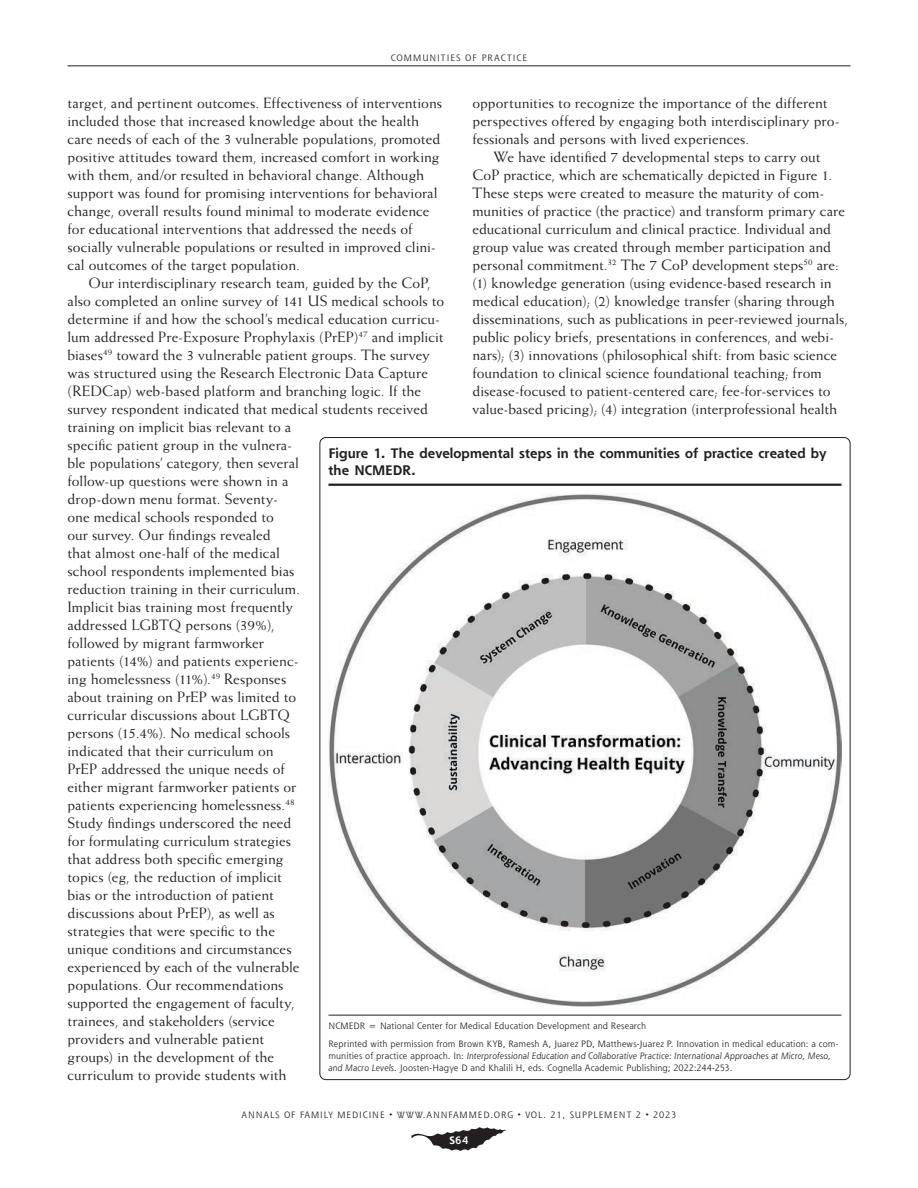
<style>
.page{position:relative;width:918px;height:1188px;background:#fff}
.page>*{position:absolute;margin:0;border:0;box-sizing:border-box;transform-origin:0 0}
.t1{font:15px/18px "Weiss Std";letter-spacing:.005em;color:#231f20}
.t2{font:700 13.5px/16.5px "Shannon Std";letter-spacing:.005em;color:#231f20}
.t3{font:700 10.5px "Shannon Std";color:#fff}
.t4{font:9px/18px "Shannon Std";letter-spacing:.015em;color:#231f20}
.t5{font:9px "Shannon Std";letter-spacing:.1em;color:#231f20}
.t6{font:9px "Shannon Std";letter-spacing:.115em;color:#231f20}
.s1{font-style:italic}
</style>
<div class="page">
<hr style="left:68px;top:65px;width:782px;height:1px;background:#231f20">
<hr style="left:328px;top:484px;width:514px;height:2px;background:#231f20">
<hr style="left:328px;top:1015px;width:514px;height:1px;background:#231f20">
<img style="left:328px;top:494px;width:514px;height:513px">
<svg style="left:411px;top:1127px;width:96px;height:24px"></svg>
<p class="t6" style="left:391px;top:52px;width:138px">COMMUNITIES OF PRACTICE</p>
<p class="t1" style="left:68px;top:94px;width:376px">target, and pertinent outcomes. Effectiveness of interventions included those that increased knowledge about the health care needs of each of the 3 vulnerable populations, promoted positive attitudes toward them, increased comfort in working with them, and/or resulted in behavioral change. Although support was found for promising interventions for behavioral change, overall results found minimal to moderate evidence for educational interventions that addressed the needs of socially vulnerable populations or resulted in improved clini&shy;cal outcomes of the target population.</p>
<p class="t1" style="left:67px;top:274px;width:378px;text-indent:21px">Our interdisciplinary research team, guided by the CoP, also completed an online survey of 141 US medical schools to determine if and how the school’s medical education curricu&shy;lum addressed Pre-Exposure Prophylaxis (PrEP)<sup>47</sup> and implicit biases<sup>49</sup> toward the 3 vulnerable patient groups. The survey was structured using the Research Electronic Data Capture (REDCap) web-based platform and branching logic. If the survey respondent indicated that medical students received training on implicit bias relevant to a<br>specific patient group in the vulnera-<br>ble populations’ category, then several<br>follow-up questions were shown in a<br>drop-down menu format. Seventy-<br>one medical schools responded to<br>our survey. Our findings revealed<br>that almost one-half of the medical<br>school respondents implemented bias<br>reduction training in their curriculum.<br>Implicit bias training most frequently<br>addressed LGBTQ persons (39%),<br>followed by migrant farmworker<br>patients (14%) and patients experienc-<br>ing homelessness (11%).<sup>49</sup> Responses<br>about training on PrEP was limited to<br>curricular discussions about LGBTQ<br>persons (15.4%). No medical schools<br>indicated that their curriculum on<br>PrEP addressed the unique needs of<br>either migrant farmworker patients or<br>patients experiencing homelessness.<sup>48<br></sup>Study findings underscored the need<br>for formulating curriculum strategies<br>that address both specific emerging<br>topics (eg, the reduction of implicit<br>bias or the introduction of patient<br>discussions about PrEP), as well as<br>strategies that were specific to the<br>unique conditions and circumstances<br>experienced by each of the vulnerable<br>populations. Our recommendations<br>supported the engagement of faculty,<br>trainees, and stakeholders (service<br>providers and vulnerable patient<br>groups) in the development of the<br>curriculum to provide students with</p>
<p class="t1" style="left:472px;top:94px;width:369px">opportunities to recognize the importance of the different perspectives offered by engaging both interdisciplinary pro&shy;fessionals and persons with lived experiences.</p>
<p class="t1" style="left:472px;top:148px;width:377px;text-indent:21px">We have identified 7 developmental steps to carry out CoP practice, which are schematically depicted in Figure 1.<br>These steps were created to measure the maturity of com&shy;munities of practice (the practice) and transform primary care educational curriculum and clinical practice. Individual and group value was created through member participation and personal commitment.<sup>32</sup> The 7 CoP development steps<sup>50</sup> are: (1) knowledge generation (using evidence-based research in medical education); (2) knowledge transfer (sharing through disseminations, such as publications in peer-reviewed journals, public policy briefs, presentations in conferences, and webi&shy;nars); (3) innovations (philosophical shift: from basic science foundation to clinical science foundational teaching; from disease-focused to patient-centered care; fee-for-services to value-based pricing); (4) integration (interprofessional health</p>
<p class="t2" style="left:328px;top:445px;width:500px">Figure 1. The developmental steps in the communities of practice created by the NCMEDR.</p>
<p class="t4" style="left:328px;top:1017px;width:511px">NCMEDR = National Center for Medical Education Development and Research<br>Reprinted with permission from Brown KYB, Ramesh A, Juarez PD, Matthews-Juarez P. Innovation in medical education: a com-</p>
<p class="t4" style="left:328px;top:1050px;width:504px;line-height:12px">munities of practice approach. In: <span class="s1">Interprofessional Education and Collaborative Practice: International Approaches at Micro, Meso, and Macro Levels</span>. Joosten-Hagye D and Khalili H, eds. Cognella Academic Publishing; 2022:244-253.</p>
<p class="t5" style="left:242px;top:1110px;width:436px">ANNALS OF FAMILY MEDICINE ✦ WWW.ANNFAMMED.ORG ✦ VOL. 21, SUPPLEMENT 2 ✦ 2023</p>
<p class="t3" style="left:449px;top:1134px;width:21px">S64</p>
</div>
